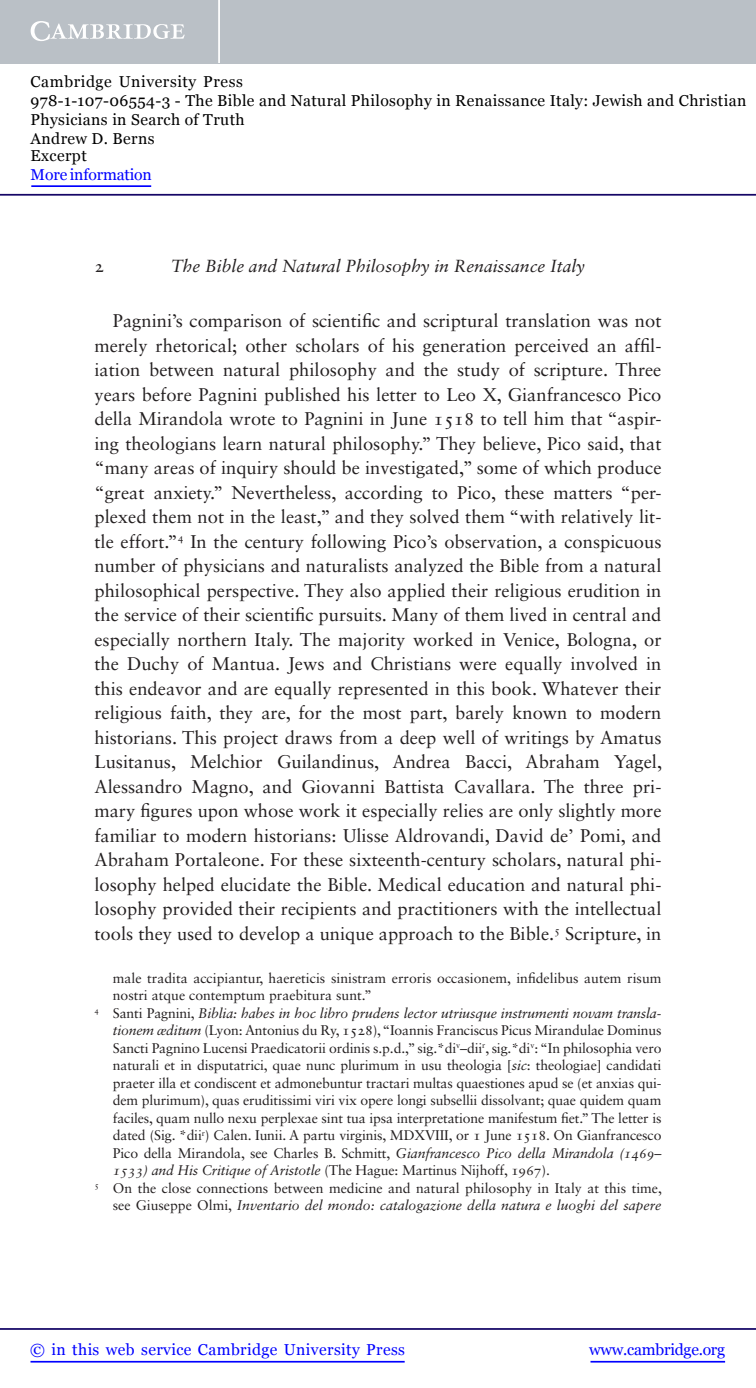
<style>
.page{position:relative;width:756px;height:1388px;background:#fff}
.page>*{position:absolute;margin:0;border:0;box-sizing:border-box;transform-origin:0 0}
.t1{font:18.38px/24.5px "Sabon LT Std";color:#231f20;text-align:justify}
.t2{font:italic 17.5px "Sabon LT Std";color:#231f20}
.t3{font:17.5px "Sabon LT Std";color:#231f20}
.t4{font:15.75px/18.6px "Georgia";letter-spacing:.025em;color:#000}
.t5{font:15.75px "Georgia";letter-spacing:.025em;color:#00f}
.t6{font:15.75px "Georgia";letter-spacing:-.015em;color:#00f}
.t7{font:15.75px "Georgia";letter-spacing:-.01em;color:#00f}
.t8{font:14px "Sabon LT Std";letter-spacing:-.01em;color:#231f20}
.t9{font:italic 14px "Sabon LT Std";letter-spacing:-.01em;color:#231f20}
.s1{font-style:normal}
.s2{font-style:italic}
.s3{font-family:"Times New Roman";font-style:italic}
</style>
<div class="page">
<hr style="left:591px;top:1361px;width:134px;height:1px;background:#00f">
<hr style="left:0;top:1328px;width:756px;height:2px;background:#150666">
<hr style="left:31px;top:1361px;width:374px;height:1px;background:#00f">
<div style="left:0;top:0;width:756px;height:63px;background:#bac0c6"></div>
<svg style="left:31px;top:21px;width:154px;height:20px"></svg>
<hr style="left:218px;top:0;width:2px;height:63px;background:#fff">
<hr style="left:0;top:194px;width:756px;height:2px;background:#150666">
<hr style="left:31px;top:185px;width:120px;height:2px;background:#00f">
<p class="t4" style="left:31px;top:73px;width:717px">Cambridge University Press<br>978-1-107-06554-3 - The Bible and Natural Philosophy in Renaissance Italy: Jewish and Christian Physicians in Search of Truth<br>Andrew D. Berns<br>Excerpt</p>
<p class="t7" style="left:31px;top:165px;width:123px">More information</p>
<p class="t3" style="left:94px;top:259px;width:11px">2</p>
<p class="t2" style="left:171px;top:259px;width:415px">The Bible and Natural Philosophy in Renaissance Italy</p>
<p class="t1" style="left:94px;top:310px;width:569px;text-indent:18px">Pagnini’s comparison of scientific and scriptural translation was not merely rhetorical; other scholars of his generation perceived an affil&shy;iation between natural philosophy and the study of scripture. Three years before Pagnini published his letter to Leo X, Gianfrancesco Pico della Mirandola wrote to Pagnini in June 1518 to tell him that “aspir&shy;ing theologians learn natural philosophy.” They believe, Pico said, that “many areas of inquiry should be investigated,” some of which produce “great anxiety.” Nevertheless, according to Pico, these matters “per&shy;plexed them not in the least,” and they solved them “with relatively lit&shy;tle effort.” <sup>4</sup> In the century following Pico’s observation, a conspicuous number of physicians and naturalists analyzed the Bible from a natural philosophical perspective. They also applied their religious erudition in the service of their scientific pursuits. Many of them lived in central and especially northern Italy. The majority worked in Venice, Bologna, or the Duchy of Mantua. Jews and Christians were equally involved in this endeavor and are equally represented in this book. Whatever their religious faith, they are, for the most part, barely known to modern historians. This project draws from a deep well of writings by Amatus Lusitanus, Melchior Guilandinus, Andrea Bacci, Abraham Yagel, Alessandro Magno, and Giovanni Battista Cavallara. The three pri&shy;mary figures upon whose work it especially relies are only slightly more familiar to modern historians: Ulisse Aldrovandi, David de’ Pomi, and Abraham Portaleone. For these sixteenth-century scholars, natural phi&shy;losophy helped elucidate the Bible. Medical education and natural phi&shy;losophy provided their recipients and practitioners with the intellectual tools they used to develop a unique approach to the Bible. <sup>5</sup> Scripture, in</p>
<p class="t8" style="left:113px;top:972px;width:550px">male tradita accipiantur, haereticis sinistram erroris occasionem, infidelibus autem risum</p>
<p class="t8" style="left:113px;top:990px;width:261px">nostri atque contemptum praebitura sunt.”</p>
<p class="t9" style="left:94px;top:1007px;width:569px"><sup>4</sup> <span class="s1">Santi Pagnini ,</span> Biblia: habes in hoc libro prudens lector utriusque instrumenti novam transla-</p>
<p class="t8" style="left:113px;top:1025px;width:550px"><span class="s2">tionem</span> <span class="s3">æ</span><span class="s2">ditum</span> ( Lyon : Antonius du Ry , 1528 ), “Ioannis Franciscus Picus Mirandulae Dominus</p>
<p class="t8" style="left:113px;top:1042px;width:550px">Sancti Pagnino Lucensi Praedicatorii ordinis s.p.d.,” sig.*di <sup>v</sup>–dii <sup>r</sup>, sig.*di <sup>v</sup>: “In philosophia vero</p>
<p class="t8" style="left:113px;top:1060px;width:550px">naturali et in disputatrici, quae nunc plurimum in usu theologia [ <span class="s2">sic</span>: theologiae] candidati</p>
<p class="t8" style="left:113px;top:1077px;width:550px">praeter illa et condiscent et admonebuntur tractari multas quaestiones apud se (et anxias qui-</p>
<p class="t8" style="left:113px;top:1095px;width:550px">dem plurimum), quas eruditissimi viri vix opere longi subsellii dissolvant; quae quidem quam</p>
<p class="t8" style="left:113px;top:1112px;width:550px">faciles, quam nullo nexu perplexae sint tua ipsa interpretatione manifestum fiet.” The letter is</p>
<p class="t8" style="left:113px;top:1130px;width:550px">dated (Sig. *dii <sup>r</sup>) Calen. Iunii. A partu virginis, MDXVIII, or 1 June 1518. On Gianfrancesco</p>
<p class="t8" style="left:113px;top:1147px;width:550px">Pico della Mirandola, see Charles B. Schmitt , <span class="s2">Gianfrancesco Pico della Mirandola (1469–</span></p>
<p class="t8" style="left:113px;top:1165px;width:439px"><span class="s2">1533) and His Critique of Aristotle</span> ( The Hague : Martinus Nijhoff , 1967 ).</p>
<p class="t8" style="left:94px;top:1182px;width:569px"><sup>5</sup> On the close connections between medicine and natural philosophy in Italy at this time,</p>
<p class="t9" style="left:113px;top:1200px;width:550px"><span class="s1">see Giuseppe Olmi ,</span> Inventario del mondo: catalogazione della natura e luoghi del sapere</p>
<p class="t5" style="left:30px;top:1339px;width:376px">© in this web service Cambridge University Press</p>
<p class="t6" style="left:589px;top:1339px;width:137px">www.cambridge.org</p>
</div>
